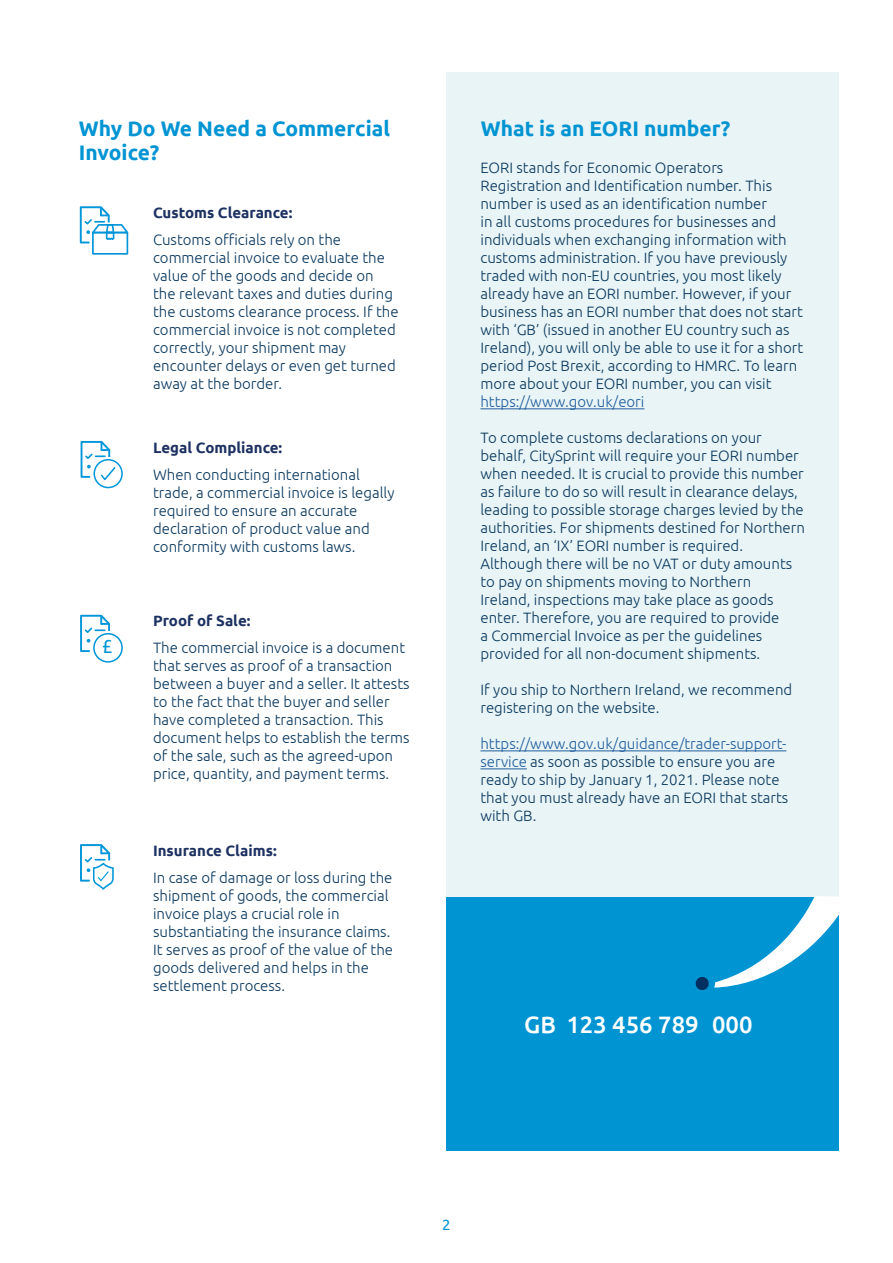
<style>
.page{position:relative;width:893px;height:1263px;background:#fff}
.page>*{position:absolute;margin:0;border:0;box-sizing:border-box;transform-origin:0 0}
.t1{font:500 23.7px "Ubuntu";color:#fff}
.t2{font:700 21px/24px "Ubuntu";color:#0194d3}
.t3{font:19.05px "Ubuntu";color:#0094d4}
.t4{font:300 15px/18px "Ubuntu";color:#0b395f}
.t5{font:700 15px "Ubuntu";color:#1e3262}
.t6{font:300 15px "Ubuntu";color:#215e9e}
.t7{font:15px "Ubuntu";color:#0194d3}
.s1{color:#215e9e}
</style>
<div class="page">
<div style="left:446px;top:897px;width:393px;height:253px;background:#0194d3"></div>
<div style="left:446px;top:72px;width:393px;height:825px;background:#e8f4f5"></div>
<hr style="left:480px;top:408px;width:164px;height:1px;background:#215e9e">
<hr style="left:480px;top:750px;width:306px;height:1px;background:#215e9e">
<hr style="left:480px;top:768px;width:47px;height:1px;background:#215e9e">
<svg style="left:80px;top:206px;width:48px;height:49px"></svg>
<svg style="left:81px;top:441px;width:42px;height:47px"></svg>
<svg style="left:80px;top:615px;width:43px;height:48px"></svg>
<svg style="left:80px;top:844px;width:34px;height:46px"></svg>
<svg style="left:695px;top:896px;width:144px;height:94px"></svg>
<h2 class="t2" style="left:79px;top:117px;width:313px">Why Do We Need a Commercial<br>Invoice?</h2>
<h2 class="t2" style="left:481px;top:117px;width:251px">What is an EORI number?</h2>
<p class="t4" style="left:480px;top:158px;width:324px">EORI stands for Economic Operators Registration and Identification number. This number is used as an identification number<br>in all customs procedures for businesses and individuals when exchanging information with customs administration. If you have previously traded with non-EU countries, you most likely already have an EORI number. However, if your business has an EORI number that does not start with ‘GB’ (issued in another EU country such as Ireland), you will only be able to use it for a short period Post Brexit, according to HMRC. To learn more about your EORI number, you can visit</p>
<p class="t6" style="left:480px;top:393px;width:166px">https://www.gov.uk/eori</p>
<p class="t4" style="left:480px;top:428px;width:326px">To complete customs declarations on your behalf, CitySprint will require your EORI number when needed. It is crucial to provide this number as failure to do so will result in clearance delays, leading to possible storage charges levied by the authorities. For shipments destined for Northern Ireland, an ‘IX’ EORI number is required.<br>Although there will be no VAT or duty amounts to pay on shipments moving to Northern Ireland, inspections may take place as goods enter. Therefore, you are required to provide<br>a Commercial Invoice as per the guidelines provided for all non-document shipments.</p>
<p class="t4" style="left:480px;top:680px;width:313px">If you ship to Northern Ireland, we recommend registering on the website.</p>
<p class="t4" style="left:480px;top:734px;width:309px"><span class="s1">https://www.gov.uk/guidance/trader-support&shy;service</span> as soon as possible to ensure you are ready to ship by January 1, 2021. Please note that you must already have an EORI that starts with GB.</p>
<p class="t5" style="left:153px;top:203px;width:141px">Customs Clearance:</p>
<p class="t4" style="left:153px;top:230px;width:247px">Customs officials rely on the commercial invoice to evaluate the value of the goods and decide on the relevant taxes and duties during the customs clearance process. If the commercial invoice is not completed correctly, your shipment may encounter delays or even get turned away at the border.</p>
<p class="t5" style="left:153px;top:438px;width:131px">Legal Compliance:</p>
<p class="t4" style="left:153px;top:465px;width:243px">When conducting international trade, a commercial invoice is legally required to ensure an accurate declaration of product value and conformity with customs laws.</p>
<p class="t5" style="left:153px;top:612px;width:99px">Proof of Sale:</p>
<p class="t4" style="left:153px;top:639px;width:258px">The commercial invoice is a document that serves as proof of a transaction between a buyer and a seller. It attests to the fact that the buyer and seller have completed a transaction. This document helps to establish the terms of the sale, such as the agreed-upon price, quantity, and payment terms.</p>
<p class="t3" style="left:102px;top:635px;width:12px">£</p>
<p class="t5" style="left:153px;top:841px;width:125px">Insurance Claims:</p>
<p class="t4" style="left:153px;top:868px;width:242px">In case of damage or loss during the shipment of goods, the commercial invoice plays a crucial role in substantiating the insurance claims.<br>It serves as proof of the value of the goods delivered and helps in the settlement process.</p>
<p class="t7" style="left:442px;top:1215px;width:10px">2</p>
<h1 class="t1" style="left:524px;top:1009px;width:230px">GB 123 456 789 000</h1>
</div>
